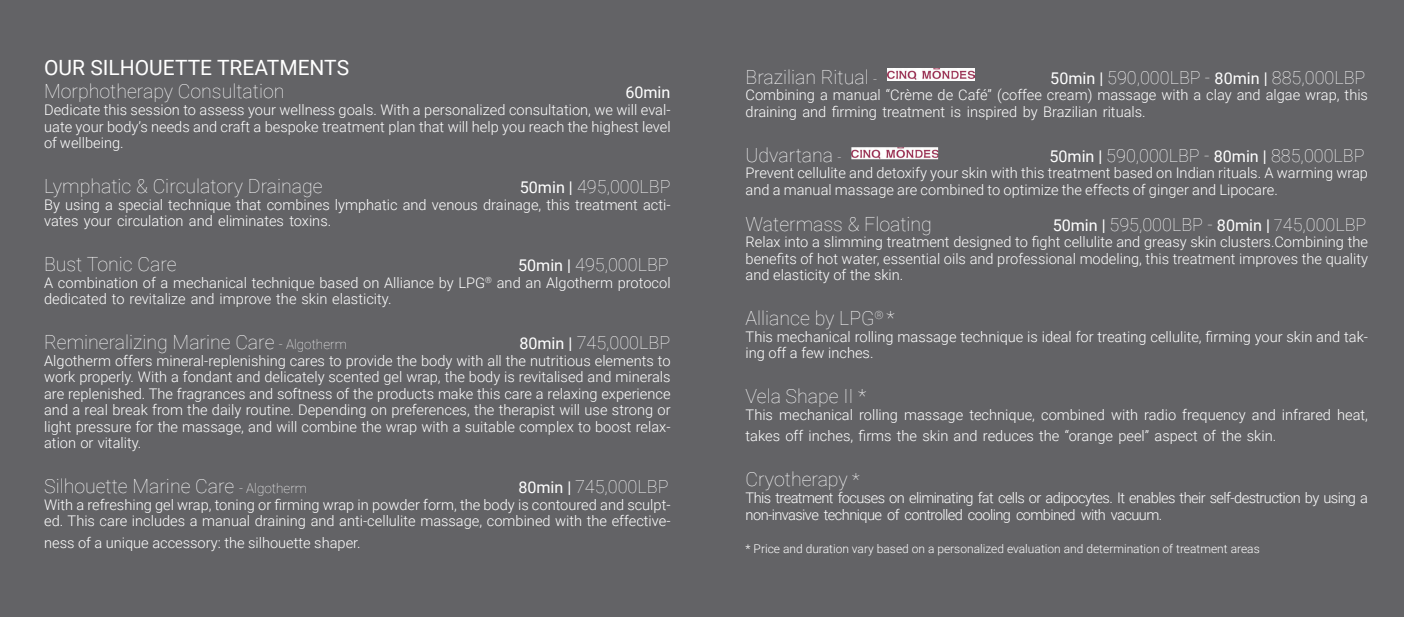
<style>
.page{position:relative;width:1404px;height:617px;background:#fff}
.page>*{position:absolute;margin:0;border:0;box-sizing:border-box;transform-origin:0 0}
.t1{font:21px "Roboto";color:#fff}
.t2{font:100 19.5px "Roboto";color:#fff}
.t3{font:100 18px "Roboto";color:#fff}
.t4{font:16.2px "Roboto";color:#fff}
.t5{font:300 14.7px/16.5px "Roboto";color:#fff}
.t6{font:300 14.7px/16.5px "Roboto";letter-spacing:-.04em;color:#fff}
.t7{font:300 12px "Roboto";color:#fff}
.s1{font-weight:400;font-size:16.2px}
.s2{font-size:13.5px}
.s3{font-size:16.2px}
.s4{font-size:18px}
</style>
<div class="page">
<div style="left:702px;top:0;width:701px;height:617px;background:#636366"></div>
<div style="left:0;top:0;width:702px;height:617px;background:#636366"></div>
<img style="left:887px;top:69px;width:87px;height:12px">
<img style="left:851px;top:147px;width:87px;height:12px">
<h1 class="t1" style="left:44px;top:53px;width:306px">OUR SILHOUETTE TREATMENTS</h1>
<h2 class="t2" style="left:44px;top:78px;width:242px">Morphotherapy Consultation</h2>
<p class="t4" style="left:625px;top:81px;width:47px">60min</p>
<p class="t5" style="left:44px;top:101px;width:628px;text-align:justify">Dedicate this session to assess your wellness goals. With a personalized consultation, we will eval&shy;uate your body’s needs and craft a bespoke treatment plan that will help you reach the highest level of wellbeing.</p>
<h2 class="t2" style="left:44px;top:172px;width:280px">Lymphatic &amp; Circulatory Drainage</h2>
<p class="t3" style="left:520px;top:174px;width:152px"><span class="s1">50min |</span> 495,000LBP</p>
<p class="t5" style="left:44px;top:195px;width:628px">By using a special technique that combines lymphatic and venous drainage, this treatment acti&shy;vates your circulation and eliminates toxins.</p>
<h2 class="t2" style="left:44px;top:250px;width:134px">Bust Tonic Care</h2>
<p class="t3" style="left:518px;top:252px;width:152px"><span class="s1">50min |</span> 495,000LBP</p>
<p class="t5" style="left:44px;top:273px;width:628px">A combination of a mechanical technique based on Alliance by LPG<sup>®</sup> and an Algotherm protocol dedicated to revitalize and improve the skin elasticity.</p>
<h2 class="t2" style="left:44px;top:328px;width:304px">Remineralizing Marine Care <span class="s2">- Algotherm</span></h2>
<p class="t3" style="left:519px;top:330px;width:152px"><span class="s1">80min |</span> 745,000LBP</p>
<p class="t5" style="left:44px;top:351px;width:628px;text-align:justify">Algotherm offers mineral-replenishing cares to provide the body with all the nutritious elements to work properly. With a fondant and delicately scented gel wrap, the body is revitalised and minerals are replenished. The fragrances and softness of the products make this care a relaxing experience and a real break from the daily routine. Depending on preferences, the therapist will use strong or light pressure for the massage, and will combine the wrap with a suitable complex to boost relax&shy;ation or vitality.</p>
<h2 class="t2" style="left:44px;top:472px;width:264px">Silhouette Marine Care <span class="s2">- Algotherm</span></h2>
<p class="t3" style="left:518px;top:474px;width:152px"><span class="s1">80min |</span> 745,000LBP</p>
<p class="t5" style="left:44px;top:495px;width:628px">With a refreshing gel wrap, toning or firming wrap in powder form, the body is contoured and sculpt&shy;ed. This care includes a manual draining and anti-cellulite massage, combined with the effective-</p>
<p class="t5" style="left:44px;top:533px;width:318px">ness of a unique accessory: the silhouette shaper.</p>
<h2 class="t2" style="left:745px;top:63px;width:133px">Brazilian Ritual <span class="s2">-</span></h2>
<p class="t3" style="left:1050px;top:65px;width:316px"><span class="s1">50min |</span> 590,000LBP - <span class="s1">80min |</span> 885,000LBP</p>
<p class="t5" style="left:745px;top:86px;width:624px">Combining a manual “Crème de Café” (coffee cream) massage with a clay and algae wrap, this draining and firming treatment is inspired by Brazilian rituals.</p>
<h2 class="t2" style="left:745px;top:141px;width:97px">Udvartana <span class="s2">-</span></h2>
<p class="t3" style="left:1049px;top:143px;width:316px"><span class="s1">50min |</span> 590,000LBP - <span class="s1">80min |</span> 885,000LBP</p>
<p class="t5" style="left:745px;top:164px;width:624px">Prevent cellulite and detoxify your skin with this treatment based on Indian rituals. A warming wrap and a manual massage are combined to optimize the effects of ginger and Lipocare.</p>
<h2 class="t2" style="left:745px;top:210px;width:188px">Watermass &amp; Floating</h2>
<p class="t3" style="left:1052px;top:212px;width:315px"><span class="s1">50min |</span> 595,000LBP - <span class="s1">80min |</span> <span class="s3">7</span>45,000LBP</p>
<p class="t5" style="left:745px;top:233px;width:624px;text-align:justify">Relax into a slimming treatment designed to fight cellulite and greasy skin clusters.Combining the benefits of hot water, essential oils and professional modeling, this treatment improves the quality and elasticity of the skin.</p>
<h2 class="t2" style="left:745px;top:304px;width:150px">Alliance by LPG<sup>®</sup> *</h2>
<p class="t5" style="left:745px;top:328px;width:624px">This mechanical rolling massage technique is ideal for treating cellulite, firming your skin and tak&shy;ing off a few inches.</p>
<h2 class="t2" style="left:745px;top:382px;width:122px">Vela Shape II *</h2>
<p class="t5" style="left:745px;top:403px;width:624px;line-height:21.6px">This mechanical rolling massage technique, combined with radio frequency and infrared heat, takes off inches, firms the skin and reduces the “orange peel” aspect of the skin.</p>
<h2 class="t2" style="left:745px;top:466px;width:116px">Cryotherapy <span class="s4">*</span></h2>
<p class="t6" style="left:745px;top:489px;width:623px">This treatment focuses on eliminating fat cells or adipocytes. It enables their self-destruction by using a non-invasive technique of controlled cooling combined with vacuum.</p>
<p class="t7" style="left:745px;top:539px;width:515px">* Price and duration vary based on a personalized evaluation and determination of treatment areas</p>
</div>
